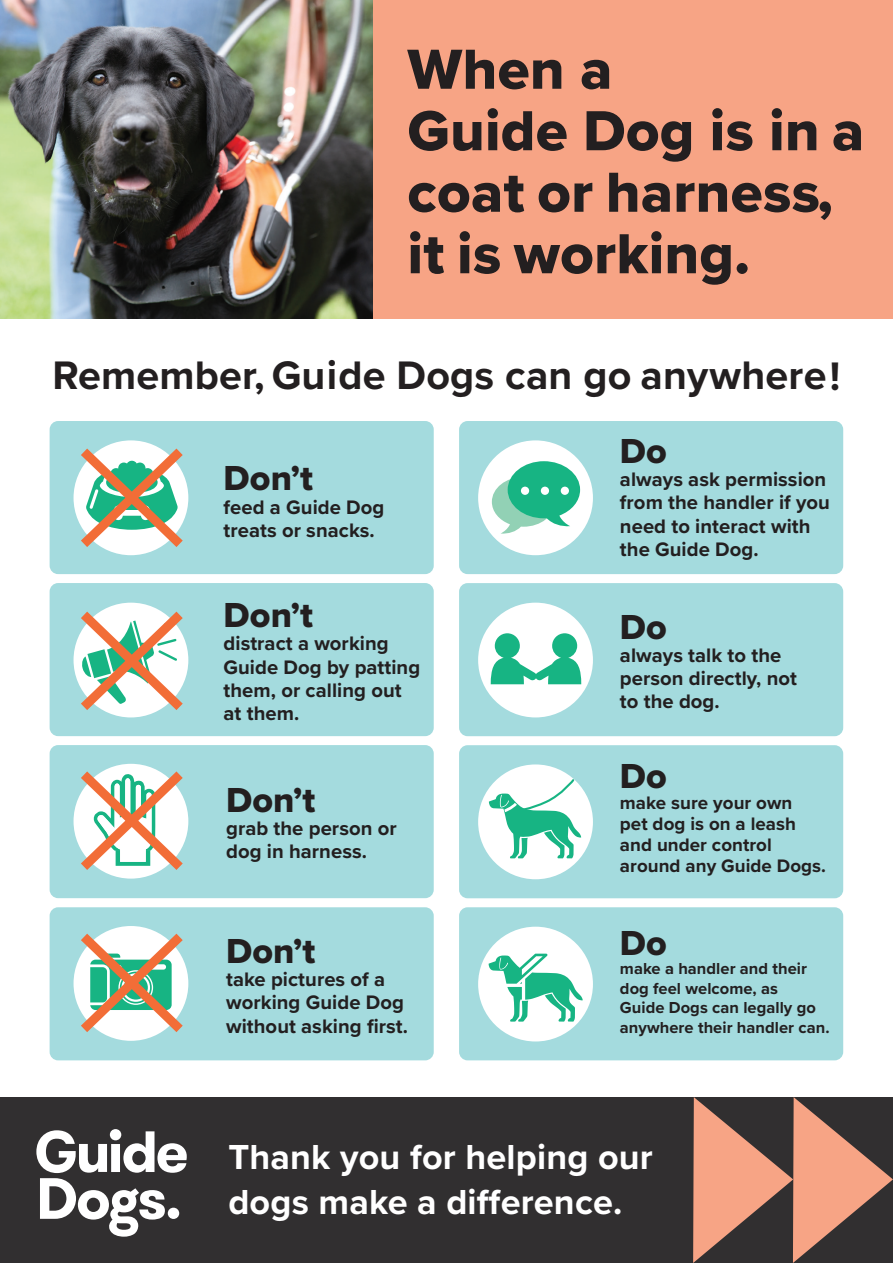
<style>
.page{position:relative;width:893px;height:1263px;background:#fff}
.page>*{position:absolute;margin:0;border:0;box-sizing:border-box;transform-origin:0 0}
.t1{font:58.5px/61.5px "Proxima Nova Extrabld";letter-spacing:.005em;color:#231f20}
.t2{font:700 41.25px "Proxima Nova";letter-spacing:.005em;color:#231f20}
.t3{font:700 36px/45px "Proxima Nova";letter-spacing:.005em;color:#fff}
.Text{font:36px "Proxima Nova Extrabld";letter-spacing:.005em;color:#231f20}
.Text-2{font:700 20.25px/23.2px "Proxima Nova";letter-spacing:.005em;color:#231f20}
.Text-3{font:700 18.75px/21px "Proxima Nova";letter-spacing:.005em;color:#231f20}
.Text-4{font:700 16.5px/19.5px "Proxima Nova";letter-spacing:.005em;color:#231f20}
</style>
<div class="page">
<div style="left:50px;top:421px;width:384px;height:153px;background:#a4dbde;border-radius:9px"></div>
<div style="left:459px;top:421px;width:384px;height:153px;background:#a4dbde;border-radius:9px"></div>
<div style="left:50px;top:583px;width:384px;height:153px;background:#a4dbde;border-radius:9px"></div>
<div style="left:459px;top:583px;width:384px;height:153px;background:#a4dbde;border-radius:9px"></div>
<div style="left:50px;top:745px;width:384px;height:153px;background:#a4dbde;border-radius:9px"></div>
<div style="left:50px;top:907px;width:384px;height:153px;background:#a4dbde;border-radius:9px"></div>
<div style="left:459px;top:745px;width:384px;height:153px;background:#a4dbde;border-radius:9px"></div>
<div style="left:459px;top:907px;width:384px;height:153px;background:#a4dbde;border-radius:9px"></div>
<div style="left:368px;top:0;width:525px;height:319px;background:#f7a485"></div>
<div style="left:0;top:1097px;width:893px;height:166px;background:#312f30"></div>
<div style="left:478px;top:764px;width:115px;height:115px;background:#fff;border-radius:50%"></div>
<div style="left:478px;top:927px;width:115px;height:114px;background:#fff;border-radius:50%"></div>
<svg style="left:489px;top:778px;width:92px;height:80px"></svg>
<div style="left:478px;top:440px;width:115px;height:115px;background:#fff;border-radius:50%"></div>
<div style="left:478px;top:603px;width:115px;height:114px;background:#fff;border-radius:50%"></div>
<svg style="left:492px;top:461px;width:88px;height:73px"></svg>
<div style="left:521px;top:487px;width:8px;height:8px;background:#fff;border-radius:50%"></div>
<div style="left:541px;top:487px;width:8px;height:8px;background:#fff;border-radius:50%"></div>
<div style="left:561px;top:487px;width:8px;height:8px;background:#fff;border-radius:50%"></div>
<svg style="left:491px;top:633px;width:90px;height:51px"></svg>
<svg style="left:489px;top:954px;width:94px;height:67px"></svg>
<img style="left:0;top:0;width:372px;height:319px">
<svg style="left:36px;top:1129px;width:151px;height:108px"></svg>
<div style="left:168px;top:1208px;width:11px;height:11px;background:#fff;border-radius:50%"></div>
<svg style="left:693px;top:1097px;width:200px;height:166px"></svg>
<svg style="left:75px;top:605px;width:114px;height:111px"></svg>
<svg style="left:75px;top:765px;width:114px;height:111px"></svg>
<svg style="left:75px;top:927px;width:114px;height:111px"></svg>
<svg style="left:75px;top:442px;width:114px;height:111px"></svg>
<p class="t1" style="left:407px;top:38px;width:458px">When a<br>Guide Dog is in a coat or harness, it is working.</p>
<p class="t2" style="left:53px;top:344px;width:789px">Remember, Guide Dogs can go anywhere!</p>
<p class="Text" style="left:224px;top:451px;width:91px">Don’t</p>
<p class="Text-2" style="left:224px;top:495px;width:162px">feed a Guide Dog treats or snacks.</p>
<p class="Text" style="left:224px;top:588px;width:91px">Don’t</p>
<p class="Text-2" style="left:224px;top:631px;width:198px">distract a working<br>Guide Dog by patting them, or calling out at them.</p>
<p class="Text" style="left:226px;top:773px;width:91px">Don’t</p>
<p class="Text-2" style="left:226px;top:816px;width:172px">grab the person or dog in harness.</p>
<p class="Text" style="left:226px;top:924px;width:91px">Don’t</p>
<p class="Text-2" style="left:226px;top:967px;width:183px">take pictures of a working Guide Dog without asking first.</p>
<p class="Text" style="left:620px;top:424px;width:49px">Do</p>
<p class="Text-2" style="left:620px;top:467px;width:212px">always ask permission from the handler if you need to interact with the Guide Dog.</p>
<p class="Text" style="left:620px;top:600px;width:49px">Do</p>
<p class="Text-2" style="left:620px;top:643px;width:179px">always talk to the person directly, not to the dog.</p>
<p class="Text" style="left:620px;top:749px;width:49px">Do</p>
<p class="Text-3" style="left:620px;top:792px;width:208px">make sure your own<br>pet dog is on a leash and under control around any Guide Dogs.</p>
<p class="Text" style="left:620px;top:916px;width:49px">Do</p>
<p class="Text-4" style="left:620px;top:959px;width:211px">make a handler and their dog feel welcome, as<br>Guide Dogs can legally go anywhere their handler can.</p>
<p class="t3" style="left:228px;top:1134px;width:426px">Thank you for helping our dogs make a difference.</p>
</div>
